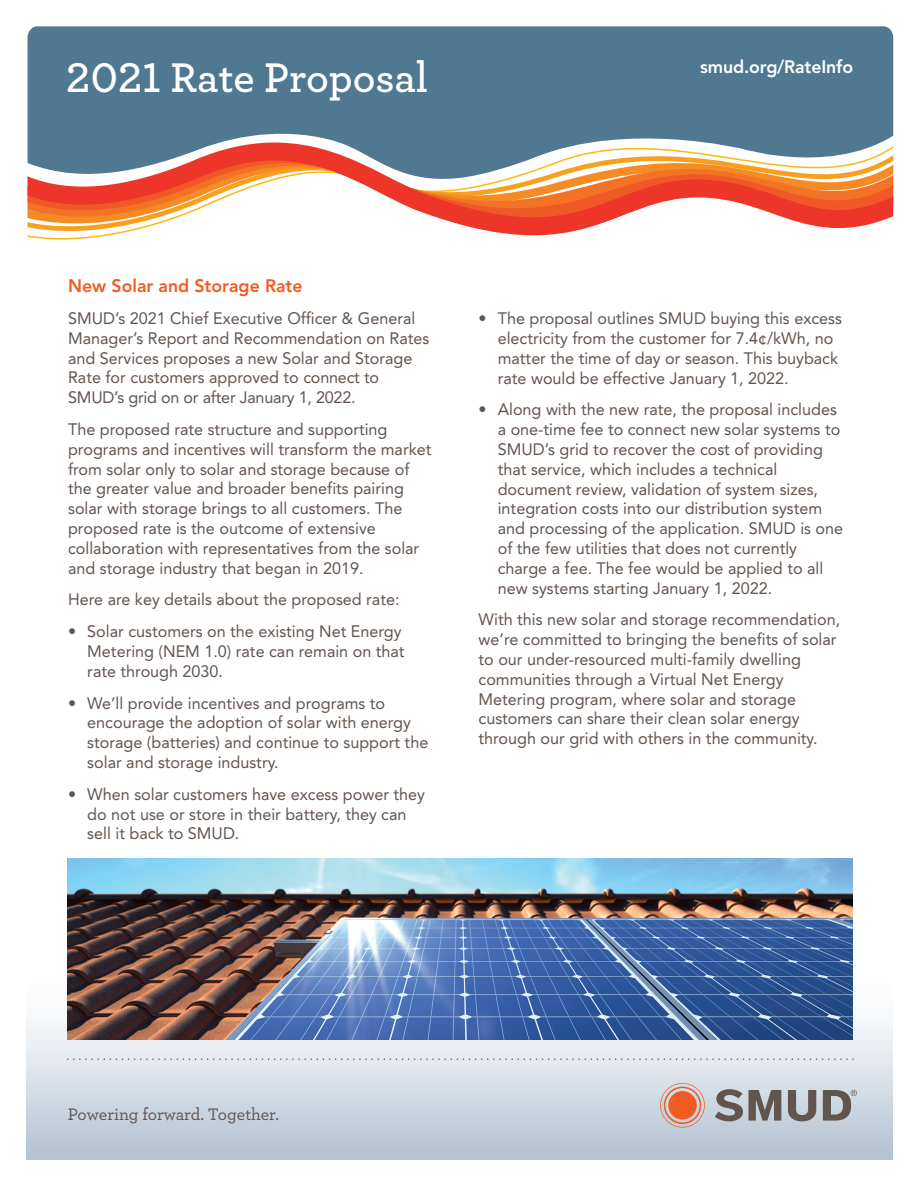
<style>
.page{position:relative;width:918px;height:1188px;background:#fff}
.page>*{position:absolute;margin:0;border:0;box-sizing:border-box;transform-origin:0 0}
.t1{font:43.5px "Archer Semibold LF";color:#fff}
.t2{font:800 18px "Avenir LT Std";color:#f25b21}
.t3{font:800 18px "Avenir LT Std";letter-spacing:-.005em;color:#fff}
.t4{font:500 17.55px "Archer";color:#62544e}
.t5{font:16.5px/19.8px "Avenir LT Std";color:#62544e}
</style>
<div class="page">
<img style="left:27px;top:1021px;width:559px;height:138px">
<img style="left:586px;top:967px;width:307px;height:192px">
<div style="left:28px;top:26px;width:865px;height:73px;background:#517891"></div>
<svg style="left:28px;top:99px;width:865px;height:141px"></svg>
<svg style="left:660px;top:1083px;width:45px;height:45px;background:#dc9f8a"></svg>
<svg style="left:823px;top:1090px;width:34px;height:31px"></svg>
<svg style="left:788px;top:1090px;width:28px;height:31px"></svg>
<svg style="left:715px;top:1089px;width:66px;height:32px;background:#8e8a8b"></svg>
<svg style="left:68px;top:1058px;width:786px;height:2px;background:#d4d5da"></svg>
<img style="left:67px;top:859px;width:785px;height:180px">
<h1 class="t1" style="left:66px;top:57px;width:364px">2021 Rate Proposal</h1>
<p class="t3" style="left:700px;top:59px;width:155px">smud.org/RateInfo</p>
<p class="t2" style="left:68px;top:278px;width:236px">New Solar and Storage Rate</p>
<p class="t5" style="left:68px;top:310px;width:363px">SMUD’s 2021 Chief Executive Officer &amp; General Manager’s Report and Recommendation on Rates and Services proposes a new Solar and Storage Rate for customers approved to connect to SMUD’s grid on or after January 1, 2022.</p>
<p class="t5" style="left:68px;top:421px;width:365px">The proposed rate structure and supporting programs and incentives will transform the market from solar only to solar and storage because of the greater value and broader benefits pairing solar with storage brings to all customers. The proposed rate is the outcome of extensive collaboration with representatives from the solar and storage industry that began in 2019.</p>
<p class="t5" style="left:68px;top:591px;width:333px">Here are key details about the proposed rate:</p>
<p class="t5" style="left:87px;top:623px;width:319px;text-indent:-19px">• Solar customers on the existing Net Energy<br>Metering (NEM 1.0) rate can remain on that rate through 2030.</p>
<p class="t5" style="left:87px;top:694px;width:342px;text-indent:-19px">• We’ll provide incentives and programs to encourage the adoption of solar with energy storage (batteries) and continue to support the solar and storage industry.</p>
<p class="t5" style="left:87px;top:785px;width:339px;text-indent:-19px">• When solar customers have excess power they do not use or store in their battery, they can sell it back to SMUD.</p>
<p class="t5" style="left:498px;top:310px;width:346px;text-indent:-19px">• The proposal outlines SMUD buying this excess electricity from the customer for 7.4¢/kWh, no matter the time of day or season. This buyback rate would be effective January 1, 2022.</p>
<p class="t5" style="left:498px;top:401px;width:347px;text-indent:-19px">• Along with the new rate, the proposal includes a one-time fee to connect new solar systems to SMUD’s grid to recover the cost of providing that service, which includes a technical document review, validation of system sizes, integration costs into our distribution system and processing of the application. SMUD is one of the few utilities that does not currently charge a fee. The fee would be applied to all new systems starting January 1, 2022.</p>
<p class="t5" style="left:479px;top:611px;width:363px">With this new solar and storage recommendation, we’re committed to bringing the benefits of solar to our under-resourced multi-family dwelling communities through a Virtual Net Energy Metering program, where solar and storage customers can share their clean solar energy through our grid with others in the community.</p>
<p class="t4" style="left:68px;top:1106px;width:213px">Powering forward. Together.</p>
</div>
